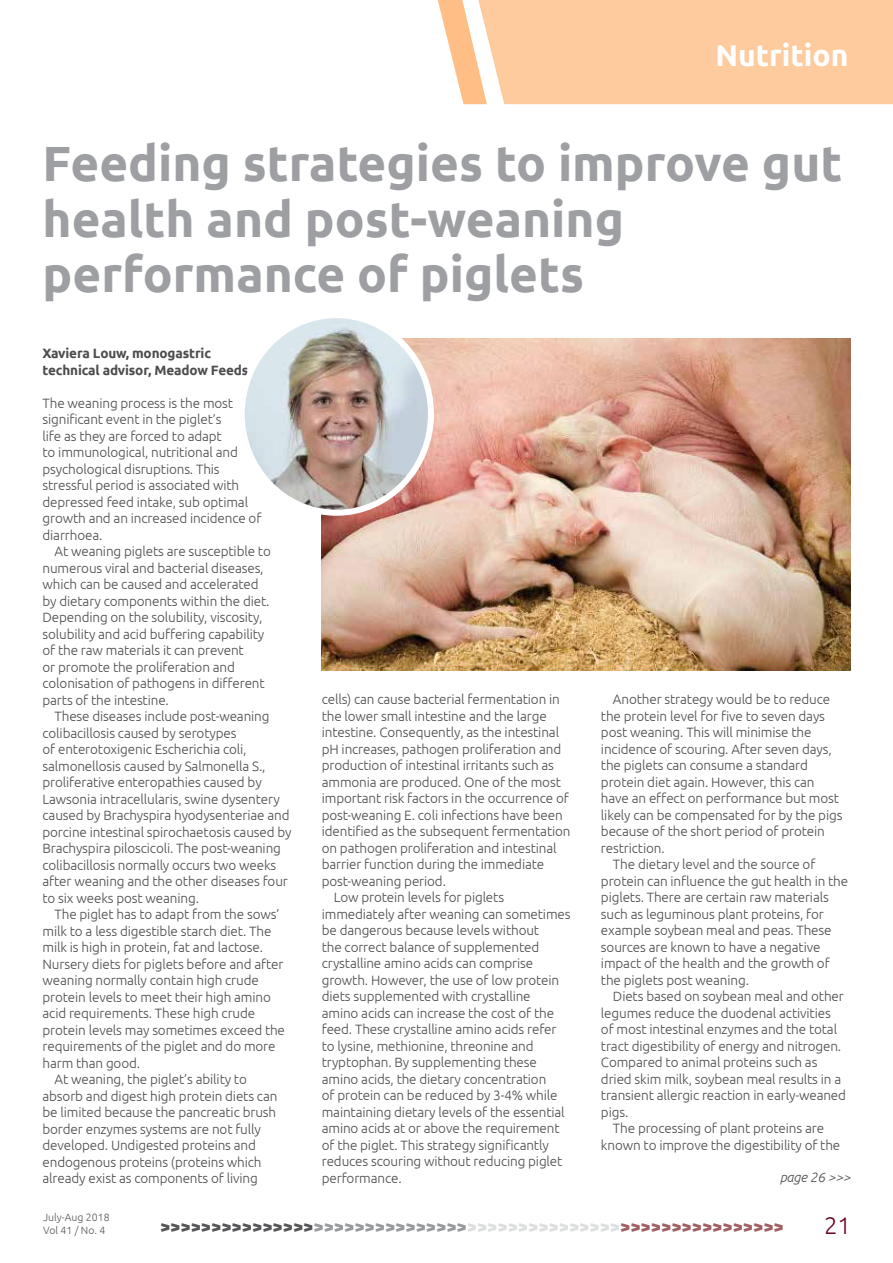
<style>
.page{position:relative;width:893px;height:1263px;background:#fff}
.page>*{position:absolute;margin:0;border:0;box-sizing:border-box;transform-origin:0 0}
.t1{font:700 49.5px/55.5px "Ubuntu";color:#9d9fa2}
.t2{font:700 30px "Ubuntu";color:#fff}
.t3{font:300 24px "Ubuntu";color:#68071f}
.t4{font:700 18px "Ubuntu";color:#a05f62}
.t5{font:300 13.5px/16.5px "Ubuntu";letter-spacing:-.01em;color:#4d4d4f}
.t6{font:700 13.5px/16.5px "Ubuntu";letter-spacing:-.01em;color:#4d4d4f}
.t7{font:italic 300 13.5px "Ubuntu";letter-spacing:-.01em;color:#4d4d4f}
.t8{font:300 10.5px/12.6px "Ubuntu";color:#565659}
.s1{color:#565659}
.s2{color:#979a9c}
.s3{color:#dddedf}
</style>
<div class="page">
<img style="left:322px;top:339px;width:528px;height:331px">
<img style="left:246px;top:319px;width:185px;height:194px">
<div style="left:239px;top:312px;width:195px;height:204px;border:6px solid #fff;border-radius:50%"></div>
<div style="left:437px;top:0;width:456px;height:104px;background:#fecb9e"></div>
<svg style="left:438px;top:0;width:49px;height:104px"></svg>
<h2 class="t2" style="left:715px;top:37px;width:134px">Nutrition</h2>
<h1 class="t1" style="left:43px;top:135px;width:801px">Feeding strategies to improve gut health and post-weaning performance of piglets</h1>
<p class="t6" style="left:43px;top:345px;width:207px">Xaviera Louw, monogastric technical advisor, Meadow Feeds</p>
<p class="t5" style="left:43px;top:394px;width:220px">The weaning process is the most significant event in the piglet’s<br>life as they are forced to adapt<br>to immunological, nutritional and psychological disruptions. This stressful period is associated with depressed feed intake, sub optimal growth and an increased incidence of diarrhoea.</p>
<p class="t5" style="left:43px;top:543px;width:230px;text-indent:12px">At weaning piglets are susceptible to numerous viral and bacterial diseases, which can be caused and accelerated by dietary components within the diet.<br>Depending on the solubility, viscosity, solubility and acid buffering capability of the raw materials it can prevent<br>or promote the proliferation and colonisation of pathogens in different parts of the intestine.</p>
<p class="t5" style="left:43px;top:708px;width:251px;text-indent:12px">These diseases include post-weaning colibacillosis caused by serotypes<br>of enterotoxigenic Escherichia coli, salmonellosis caused by Salmonella S., proliferative enteropathies caused by Lawsonia intracellularis, swine dysentery caused by Brachyspira hyodysenteriae and porcine intestinal spirochaetosis caused by Brachyspira piloscicoli. The post-weaning colibacillosis normally occurs two weeks after weaning and the other diseases four to six weeks post weaning.</p>
<p class="t5" style="left:55px;top:906px;width:226px">The piglet has to adapt from the sows’</p>
<p class="t5" style="left:43px;top:922px;width:230px">milk to a less digestible starch diet. The</p>
<p class="t5" style="left:43px;top:939px;width:222px">milk is high in protein, fat and lactose.</p>
<p class="t5" style="left:43px;top:955px;width:242px">Nursery diets for piglets before and after</p>
<p class="t5" style="left:43px;top:972px;width:218px">weaning normally contain high crude</p>
<p class="t5" style="left:43px;top:988px;width:230px">protein levels to meet their high amino</p>
<p class="t5" style="left:43px;top:1005px;width:214px">acid requirements. These high crude</p>
<p class="t5" style="left:43px;top:1021px;width:244px">protein levels may sometimes exceed the</p>
<p class="t5" style="left:43px;top:1038px;width:235px">requirements of the piglet and do more</p>
<p class="t5" style="left:43px;top:1054px;width:99px">harm than good.</p>
<p class="t5" style="left:55px;top:1071px;width:194px">At weaning, the piglet’s ability to</p>
<p class="t5" style="left:43px;top:1087px;width:236px">absorb and digest high protein diets can</p>
<p class="t5" style="left:43px;top:1104px;width:235px">be limited because the pancreatic brush</p>
<p class="t5" style="left:43px;top:1120px;width:220px">border enzymes systems are not fully</p>
<p class="t5" style="left:43px;top:1137px;width:215px">developed. Undigested proteins and</p>
<p class="t5" style="left:43px;top:1153px;width:221px">endogenous proteins (proteins which</p>
<p class="t5" style="left:43px;top:1170px;width:217px">already exist as components of living</p>
<p class="t5" style="left:322px;top:691px;width:240px">cells) can cause bacterial fermentation in</p>
<p class="t5" style="left:322px;top:708px;width:227px">the lower small intestine and the large</p>
<p class="t5" style="left:322px;top:724px;width:239px">intestine. Consequently, as the intestinal</p>
<p class="t5" style="left:322px;top:741px;width:241px">pH increases, pathogen proliferation and</p>
<p class="t5" style="left:322px;top:757px;width:234px">production of intestinal irritants such as</p>
<p class="t5" style="left:322px;top:773px;width:241px">ammonia are produced. One of the most</p>
<p class="t5" style="left:322px;top:790px;width:249px">important risk factors in the occurrence of</p>
<p class="t5" style="left:322px;top:806px;width:242px">post-weaning E. coli infections have been</p>
<p class="t5" style="left:322px;top:823px;width:250px">identified as the subsequent fermentation</p>
<p class="t5" style="left:322px;top:839px;width:236px">on pathogen proliferation and intestinal</p>
<p class="t5" style="left:322px;top:856px;width:224px">barrier function during the immediate</p>
<p class="t5" style="left:322px;top:872px;width:126px">post-weaning period.</p>
<p class="t5" style="left:334px;top:889px;width:172px">Low protein levels for piglets</p>
<p class="t5" style="left:322px;top:905px;width:250px">immediately after weaning can sometimes</p>
<p class="t5" style="left:322px;top:922px;width:219px">be dangerous because levels without</p>
<p class="t5" style="left:322px;top:938px;width:219px">the correct balance of supplemented</p>
<p class="t5" style="left:322px;top:955px;width:213px">crystalline amino acids can comprise</p>
<p class="t5" style="left:322px;top:971px;width:239px">growth. However, the use of low protein</p>
<p class="t5" style="left:322px;top:988px;width:210px">diets supplemented with crystalline</p>
<p class="t5" style="left:322px;top:1004px;width:234px">amino acids can increase the cost of the</p>
<p class="t5" style="left:322px;top:1021px;width:236px">feed. These crystalline amino acids refer</p>
<p class="t5" style="left:322px;top:1037px;width:213px">to lysine, methionine, threonine and</p>
<p class="t5" style="left:322px;top:1054px;width:217px">tryptophan. By supplementing these</p>
<p class="t5" style="left:322px;top:1070px;width:226px">amino acids, the dietary concentration</p>
<p class="t5" style="left:322px;top:1087px;width:237px">of protein can be reduced by 3-4% while</p>
<p class="t5" style="left:322px;top:1103px;width:244px">maintaining dietary levels of the essential</p>
<p class="t5" style="left:322px;top:1120px;width:239px">amino acids at or above the requirement</p>
<p class="t5" style="left:322px;top:1136px;width:229px">of the piglet. This strategy significantly</p>
<p class="t5" style="left:322px;top:1153px;width:242px">reduces scouring without reducing piglet</p>
<p class="t5" style="left:322px;top:1169px;width:81px">performance.</p>
<p class="t5" style="left:613px;top:691px;width:219px">Another strategy would be to reduce</p>
<p class="t5" style="left:601px;top:707px;width:226px">the protein level for five to seven days</p>
<p class="t5" style="left:601px;top:724px;width:212px">post weaning. This will minimise the</p>
<p class="t5" style="left:601px;top:740px;width:232px">incidence of scouring. After seven days,</p>
<p class="t5" style="left:601px;top:757px;width:208px">the piglets can consume a standard</p>
<p class="t5" style="left:601px;top:773px;width:215px">protein diet again. However, this can</p>
<p class="t5" style="left:601px;top:790px;width:239px">have an effect on performance but most</p>
<p class="t5" style="left:601px;top:806px;width:243px">likely can be compensated for by the pigs</p>
<p class="t5" style="left:601px;top:823px;width:225px">because of the short period of protein</p>
<p class="t5" style="left:601px;top:839px;width:65px">restriction.</p>
<p class="t5" style="left:613px;top:856px;width:204px">The dietary level and the source of</p>
<p class="t5" style="left:601px;top:872px;width:249px">protein can influence the gut health in the</p>
<p class="t5" style="left:601px;top:889px;width:229px">piglets. There are certain raw materials</p>
<p class="t5" style="left:601px;top:905px;width:224px">such as leguminous plant proteins, for</p>
<p class="t5" style="left:601px;top:922px;width:232px">example soybean meal and peas. These</p>
<p class="t5" style="left:601px;top:938px;width:221px">sources are known to have a negative</p>
<p class="t5" style="left:601px;top:955px;width:230px">impact of the health and the growth of</p>
<p class="t5" style="left:601px;top:971px;width:150px">the piglets post weaning.</p>
<p class="t5" style="left:613px;top:988px;width:232px">Diets based on soybean meal and other</p>
<p class="t5" style="left:601px;top:1004px;width:231px">legumes reduce the duodenal activities</p>
<p class="t5" style="left:601px;top:1021px;width:238px">of most intestinal enzymes and the total</p>
<p class="t5" style="left:601px;top:1037px;width:242px">tract digestibility of energy and nitrogen.</p>
<p class="t5" style="left:601px;top:1054px;width:218px">Compared to animal proteins such as</p>
<p class="t5" style="left:601px;top:1070px;width:242px">dried skim milk, soybean meal results in a</p>
<p class="t5" style="left:601px;top:1087px;width:247px">transient allergic reaction in early-weaned</p>
<p class="t5" style="left:601px;top:1103px;width:29px">pigs.</p>
<p class="t5" style="left:613px;top:1120px;width:213px">The processing of plant proteins are</p>
<p class="t5" style="left:601px;top:1136px;width:241px">known to improve the digestibility of the</p>
<p class="t7" style="left:780px;top:1169px;width:72px">page 26 &gt;&gt;&gt;</p>
<h3 class="t4" style="left:160px;top:1216px;width:625px"><span class="s1">&gt;&gt;&gt;&gt;&gt;&gt;&gt;&gt;&gt;&gt;&gt;&gt;&gt;&gt;&gt;</span><span class="s2">&gt;&gt;&gt;&gt;&gt;&gt;&gt;&gt;&gt;&gt;&gt;&gt;&gt;&gt;&gt;</span><span class="s3">&gt;&gt;&gt;&gt;&gt;&gt;&gt;&gt;&gt;&gt;&gt;&gt;&gt;&gt;&gt;</span>&gt;&gt;&gt;&gt;&gt;&gt;&gt;&gt;&gt;&gt;&gt;&gt;&gt;&gt;&gt;&gt;</h3>
<p class="t8" style="left:43px;top:1211px;width:68px">July-Aug 2018<br>Vol 41 / No. 4</p>
<h3 class="t3" style="left:824px;top:1210px;width:29px">21</h3>
</div>
